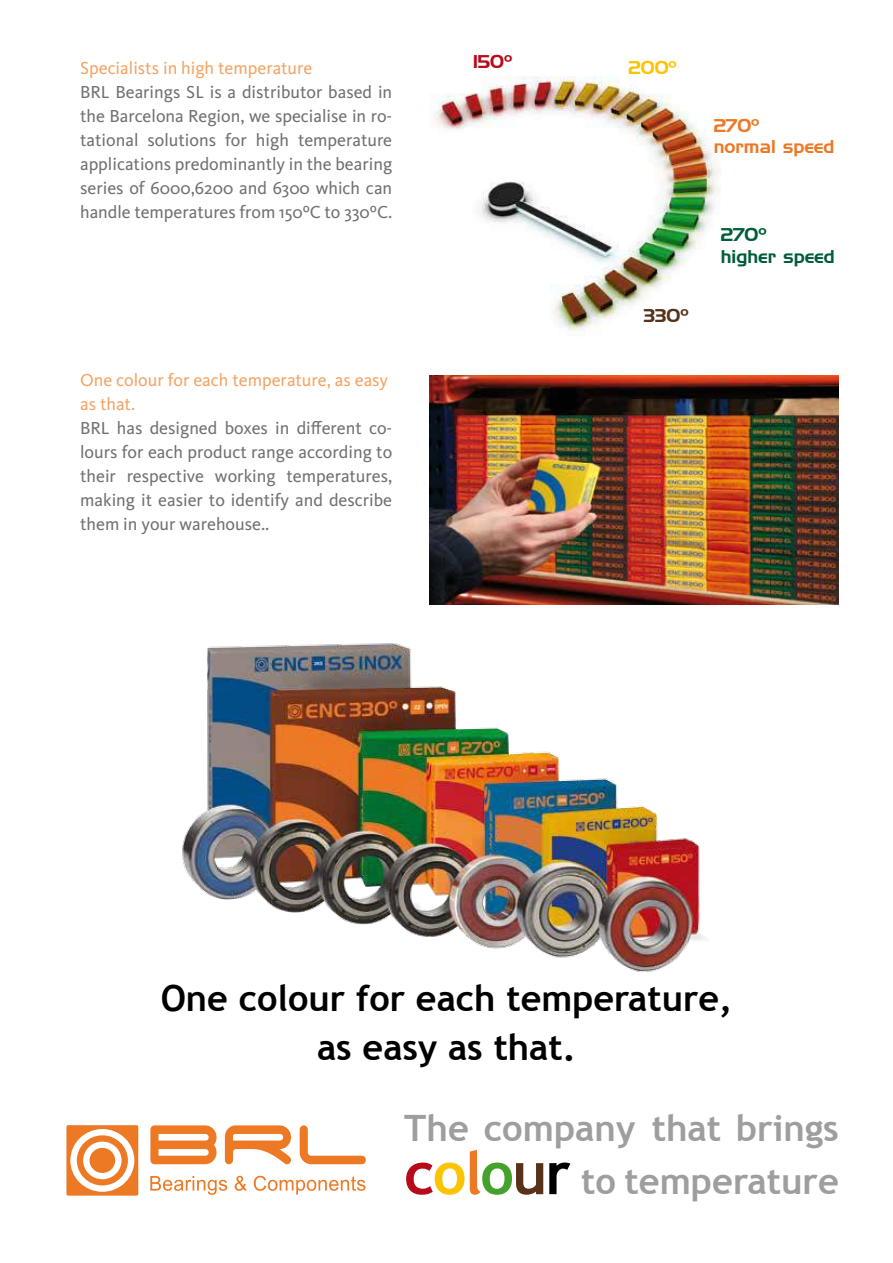
<style>
.page{position:relative;width:893px;height:1263px;background:#fff}
.page>*{position:absolute;margin:0;border:0;box-sizing:border-box;transform-origin:0 0}
.t1{font:700 36.3px/53.2px "Trebuchet MS";color:#9c9e9f}
.t2{font:700 36px/49.2px "Trebuchet MS";color:#000;text-align:center}
.t3{font:18px/24px "Kievit OT";color:#707172;text-align:justify}
.t4{font:18px/24px "Kievit OT";color:#f4a464}
.t5{font:18px/21.6px "Handel Gothic BT";color:#ed7925}
.t6{font:18px/21.6px "Handel Gothic BT";color:#005d37}
.t7{font:18px "Handel Gothic BT";color:#b90a1a}
.t8{font:18px "Handel Gothic BT";color:#fcc400}
.t9{font:18px "Handel Gothic BT";color:#583119}
.s1{font-size:59.25px;color:#b90a1a}
.s2{font-size:59.25px;color:#fcc400}
.s3{font-size:59.25px;color:#ed7925}
.s4{font-size:59.25px;color:#44a12b}
.s5{font-size:59.25px;color:#583119}
.s6{font-size:59.25px;color:#000}
</style>
<div class="page">
<img style="left:429px;top:76px;width:292px;height:260px">
<img style="left:429px;top:375px;width:410px;height:229px">
<svg style="left:66px;top:1125px;width:72px;height:70px"></svg>
<svg style="left:150px;top:1176px;width:77px;height:19px"></svg>
<svg style="left:235px;top:1176px;width:11px;height:15px"></svg>
<svg style="left:254px;top:1176px;width:111px;height:18px"></svg>
<svg style="left:225px;top:1125px;width:66px;height:39px"></svg>
<svg style="left:300px;top:1125px;width:66px;height:39px"></svg>
<svg style="left:150px;top:1125px;width:67px;height:39px"></svg>
<img style="left:182px;top:643px;width:524px;height:329px">
<p class="t4" style="left:80px;top:55px;width:234px">Specialists in high temperature</p>
<p class="t3" style="left:80px;top:79px;width:314px">BRL Bearings SL is a distributor based in the Barcelona Region, we specialise in ro&shy;tational solutions for high temperature applications predominantly in the bearing series of 6000,6200 and 6300 which can handle temperatures from 150ºC to 330ºC.</p>
<p class="t4" style="left:80px;top:367px;width:310px">One colour for each temperature, as easy as that.</p>
<p class="t3" style="left:80px;top:415px;width:314px">BRL has designed boxes in different co&shy;lours for each product range according to their respective working temperatures, making it easier to identify and describe them in your warehouse..</p>
<p class="t7" style="left:473px;top:50px;width:41px">150º</p>
<p class="t8" style="left:628px;top:56px;width:50px">200º</p>
<p class="t5" style="left:714px;top:114px;width:122px">270º<br>normal speed</p>
<p class="t9" style="left:644px;top:305px;width:46px">330º</p>
<p class="t6" style="left:721px;top:224px;width:115px">270º<br>higher speed</p>
<h2 class="t2" style="left:161px;top:973px;width:573px">One colour for each temperature, as easy as that.</h2>
<h1 class="t1" style="left:404px;top:1101px;width:436px">The company that brings <span class="s1">c</span><span class="s2">o</span><span class="s3">l</span><span class="s4">o</span><span class="s5">u</span><span class="s6">r</span> to temperature</h1>
</div>
